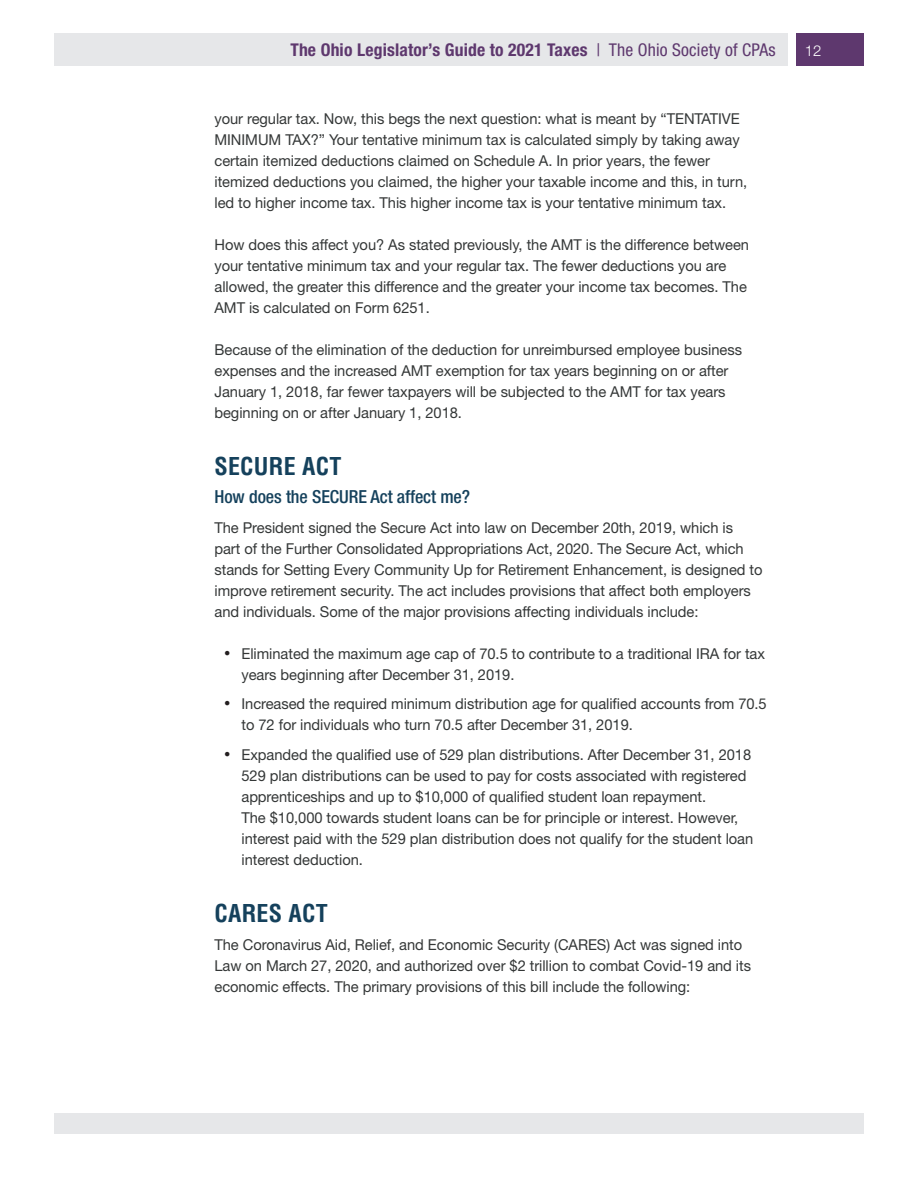
<style>
.page{position:relative;width:918px;height:1188px;background:#fff}
.page>*{position:absolute;margin:0;border:0;box-sizing:border-box;transform-origin:0 0}
.t1{font:700 condensed 24px "Helvetica LT Std";letter-spacing:.01em;color:#15415c}
.t2{font:500 condensed 18px "Helvetica Neue LT Std";letter-spacing:-.005em;color:#15415c}
.t3{font:700 condensed 17.55px "Helvetica Neue LT Std";letter-spacing:.01em;color:#5e386e}
.t4{font:15px/21px "Helvetica Neue LT Std";letter-spacing:-.005em;color:#343737}
.t5{font:300 15px "Helvetica Neue LT Std";color:#fff}
.s1{font-weight:400}
.s2{font-family:"Times New Roman";font-size:18px;color:#231f20}
</style>
<div class="page">
<div style="left:797px;top:34px;width:67px;height:32px;background:#5e386e"></div>
<div style="left:54px;top:34px;width:733px;height:32px;background:#e6e7e9"></div>
<div style="left:54px;top:1114px;width:810px;height:20px;background:#e6e7e9"></div>
<p class="t3" style="left:290px;top:39px;width:487px">The Ohio Legislator’s Guide to 2021 Taxes <span class="s1">| The Ohio Society of CPAs</span></p>
<p class="t5" style="left:805px;top:41px;width:18px">12</p>
<p class="t4" style="left:214px;top:108px;width:534px">your regular tax. Now, this begs the next question: what is meant by “TENTATIVE MINIMUM TAX?” Your tentative minimum tax is calculated simply by taking away certain itemized deductions claimed on Schedule A. In prior years, the fewer itemized deductions you claimed, the higher your taxable income and this, in turn, led to higher income tax. This higher income tax is your tentative minimum tax.</p>
<p class="t4" style="left:214px;top:234px;width:536px">How does this affect you? As stated previously, the AMT is the difference between your tentative minimum tax and your regular tax. The fewer deductions you are allowed, the greater this difference and the greater your income tax becomes. The AMT is calculated on Form 6251.</p>
<p class="t4" style="left:214px;top:339px;width:529px">Because of the elimination of the deduction for unreimbursed employee business expenses and the increased AMT exemption for tax years beginning on or after January 1, 2018, far fewer taxpayers will be subjected to the AMT for tax years beginning on or after January 1, 2018.</p>
<p class="t1" style="left:214px;top:452px;width:128px">SECURE ACT</p>
<p class="t2" style="left:214px;top:486px;width:257px">How does the SECURE Act affect me?</p>
<p class="t4" style="left:214px;top:517px;width:550px">The President signed the Secure Act into law on December 20th, 2019, which is part of the Further Consolidated Appropriations Act, 2020. The Secure Act, which stands for Setting Every Community Up for Retirement Enhancement, is designed to improve retirement security. The act includes provisions that affect both employers and individuals. Some of the major provisions affecting individuals include:</p>
<p class="t4" style="left:242px;top:643px;width:525px;text-indent:-17px"><span class="s2">•</span> Eliminated the maximum age cap of 70.5 to contribute to a traditional IRA for tax years beginning after December 31, 2019.</p>
<p class="t4" style="left:242px;top:693px;width:527px;text-indent:-17px"><span class="s2">•</span> Increased the required minimum distribution age for qualified accounts from 70.5 to 72 for individuals who turn 70.5 after December 31, 2019.</p>
<p class="t4" style="left:242px;top:744px;width:513px;text-indent:-17px"><span class="s2">•</span> Expanded the qualified use of 529 plan distributions. After December 31, 2018<br>529 plan distributions can be used to pay for costs associated with registered apprenticeships and up to $10,000 of qualified student loan repayment.<br>The $10,000 towards student loans can be for principle or interest. However, interest paid with the 529 plan distribution does not qualify for the student loan interest deduction.</p>
<p class="t1" style="left:214px;top:898px;width:115px">CARES ACT</p>
<p class="t4" style="left:214px;top:934px;width:538px">The Coronavirus Aid, Relief, and Economic Security (CARES) Act was signed into<br>Law on March 27, 2020, and authorized over $2 trillion to combat Covid-19 and its economic effects. The primary provisions of this bill include the following:</p>
</div>
